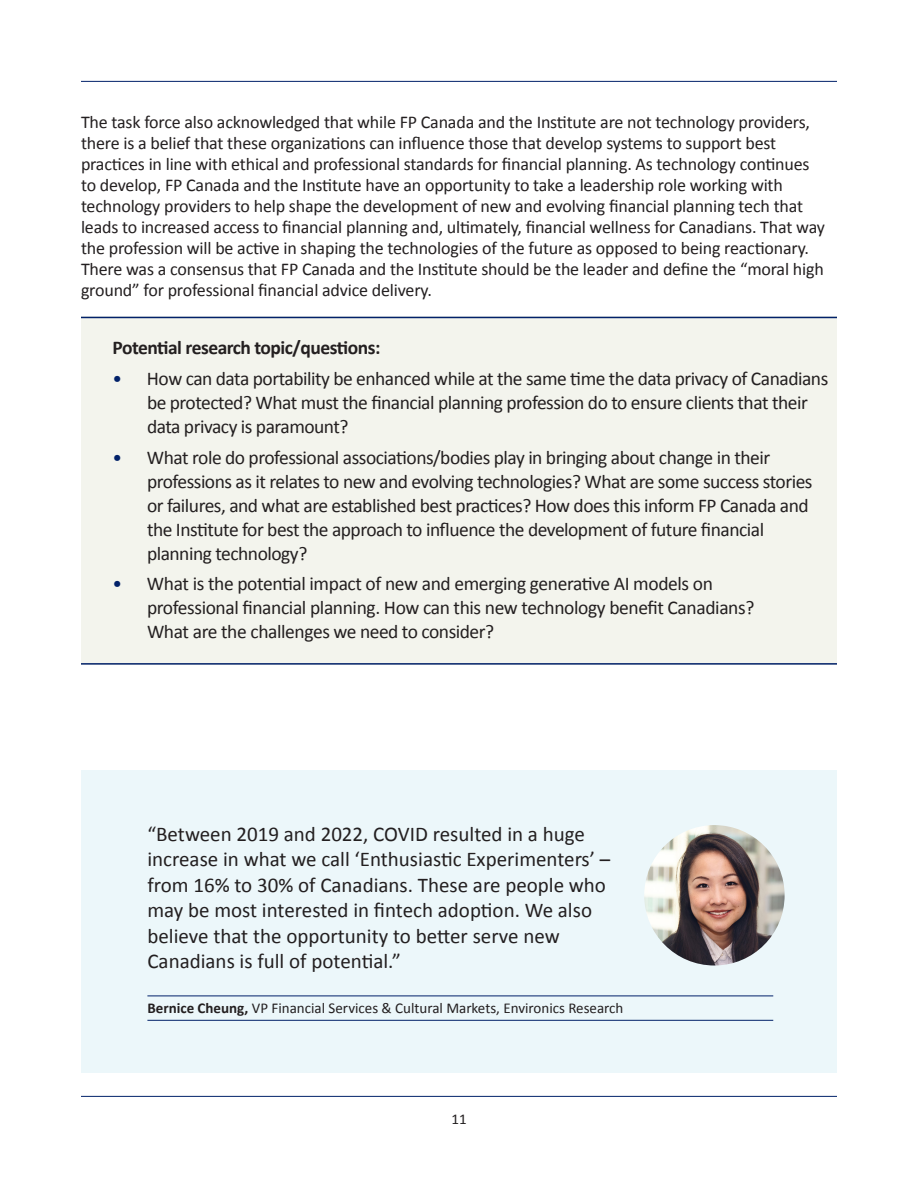
<style>
.page{position:relative;width:918px;height:1188px;background:#fff}
.page>*{position:absolute;margin:0;border:0;box-sizing:border-box;transform-origin:0 0}
.Quotes{font:21px/25.5px "Calibri";color:#231f20}
.bullets{font:19.5px/24px "Calibri";letter-spacing:-.025em;color:#231f20}
.t1{font:700 19.5px "Calibri";letter-spacing:-.025em;color:#231f20}
.t2{font:18px/21px "Calibri";letter-spacing:-.01em;color:#231f20}
.Authors{font:15px "Calibri";color:#231f20}
.s1{color:#012169}
.s2{font-weight:700}
</style>
<div class="page">
<hr style="left:81px;top:1096px;width:756px;height:1px;background:#012169">
<hr style="left:81px;top:81px;width:756px;height:1px;background:#012169">
<div style="left:81px;top:316px;width:756px;height:349px;background:#f3f4ed"></div>
<hr style="left:81px;top:317px;width:756px;height:1px;background:#012169">
<hr style="left:81px;top:663px;width:756px;height:2px;background:#012169">
<div style="left:81px;top:771px;width:756px;height:302px;background:#ecf7fa"></div>
<hr style="left:147px;top:996px;width:626px;height:1px;background:#012169">
<hr style="left:147px;top:1020px;width:626px;height:1px;background:#012169">
<img style="left:644px;top:825px;width:141px;height:141px;border-radius:70px">
<p class="t2" style="left:81px;top:112px;width:745px">The task force also acknowledged that while FP Canada and the Institute are not technology providers, there is a belief that these organizations can influence those that develop systems to support best practices in line with ethical and professional standards for financial planning. As technology continues to develop, FP Canada and the Institute have an opportunity to take a leadership role working with technology providers to help shape the development of new and evolving financial planning tech that leads to increased access to financial planning and, ultimately, financial wellness for Canadians. That way the profession will be active in shaping the technologies of the future as opposed to being reactionary.<br>There was a consensus that FP Canada and the Institute should be the leader and define the “moral high ground” for professional financial advice delivery.</p>
<p class="t1" style="left:112px;top:335px;width:269px">Potential research topic/questions:</p>
<p class="bullets" style="left:147px;top:366px;width:683px;text-indent:-34px"><span class="s1">•</span> How can data portability be enhanced while at the same time the data privacy of Canadians be protected? What must the financial planning profession do to ensure clients that their data privacy is paramount?</p>
<p class="bullets" style="left:147px;top:445px;width:667px;text-indent:-34px"><span class="s1">•</span> What role do professional associations/bodies play in bringing about change in their professions as it relates to new and evolving technologies? What are some success stories or failures, and what are established best practices? How does this inform FP Canada and the Institute for best the approach to influence the development of future financial planning technology?</p>
<p class="bullets" style="left:147px;top:572px;width:609px;text-indent:-34px"><span class="s1">•</span> What is the potential impact of new and emerging generative AI models on professional financial planning. How can this new technology benefit Canadians?<br>What are the challenges we need to consider?</p>
<p class="Quotes" style="left:147px;top:821px;width:464px">“Between 2019 and 2022, COVID resulted in a huge increase in what we call ‘Enthusiastic Experimenters’ – from 16% to 30% of Canadians. These are people who may be most interested in fintech adoption. We also believe that the opportunity to better serve new Canadians is full of potential.”</p>
<p class="Authors" style="left:147px;top:999px;width:478px"><span class="s2">Bernice Cheung,</span> VP Financial Services &amp; Cultural Markets, Environics Research</p>
<p class="Authors" style="left:451px;top:1110px;width:17px">11</p>
</div>
